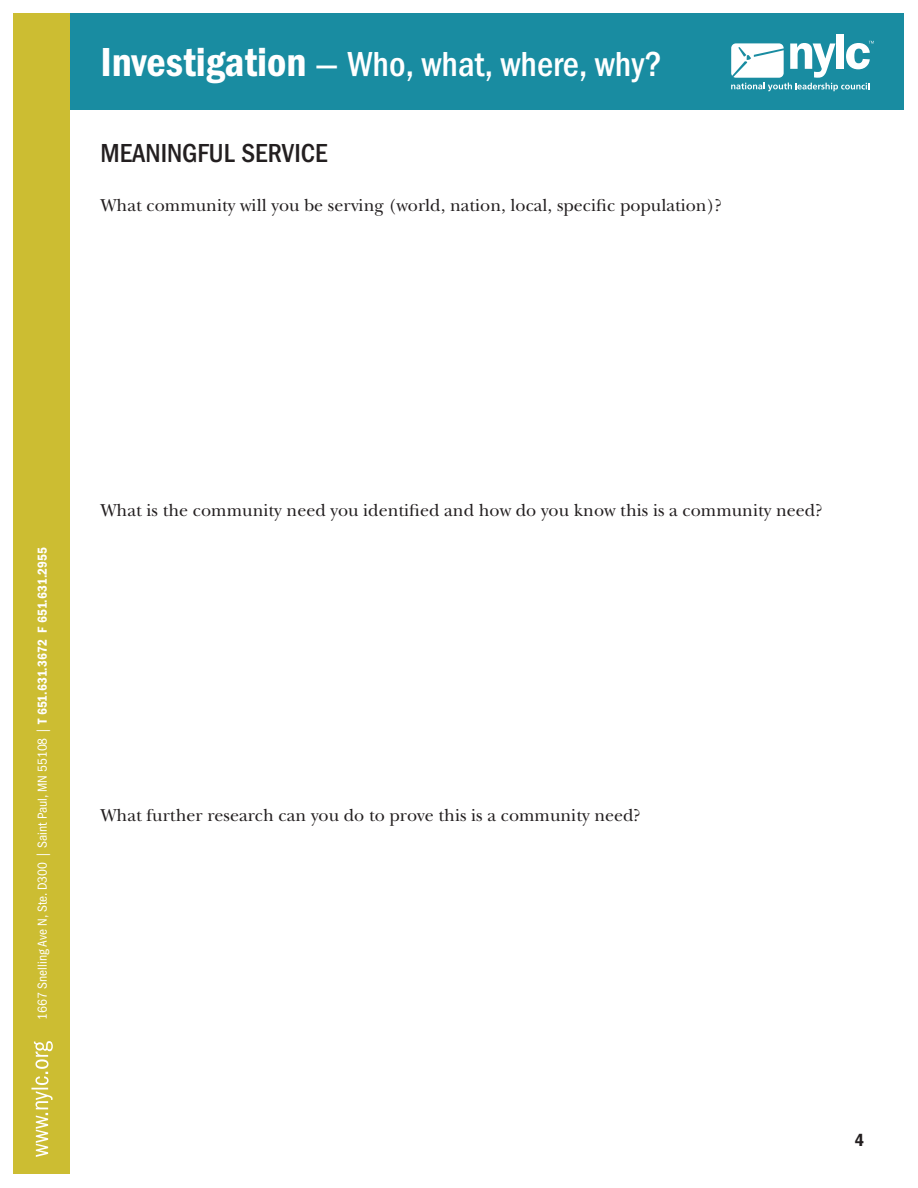
<style>
.page{position:relative;width:918px;height:1188px;background:#fff}
.page>*{position:absolute;margin:0;border:0;box-sizing:border-box;transform-origin:0 0}
.t1{font:500 condensed 36px "ITC Franklin Gothic Std";color:#fff}
.t2{font:500 condensed 27px "ITC Franklin Gothic Std";color:#231f20}
.t3{font:18px "New Baskerville Std";color:#231f20}
.t4{font:18px "ITC Franklin Gothic Std Dm Cd";color:#231f20}
.t5{font:condensed 13.5px "ITC Franklin Gothic Std";color:#fff}
.s1{font-family:"ITC Franklin Gothic Std Dm Cd";font-weight:400;font-stretch:normal;font-size:42px}
.s2{font-family:"ITC Franklin Gothic Std Dm Cd";font-stretch:normal}
</style>
<div class="page">
<div style="left:14px;top:14px;width:890px;height:96px;background:#198ca1"></div>
<div style="left:836px;top:35px;width:8px;height:34px;background:#fff"></div>
<svg style="left:731px;top:41px;width:143px;height:50px"></svg>
<div style="left:14px;top:14px;width:56px;height:1160px;background:#ccbd32"></div>
<svg style="left:31px;top:1041px;width:22px;height:116px"></svg>
<h1 class="t1" style="left:100px;top:43px;width:563px"><span class="s1">Investigation</span> — Who, what, where, why?</h1>
<h2 class="t2" style="left:100px;top:138px;width:229px">MEANINGFUL SERVICE</h2>
<p class="t3" style="left:100px;top:194px;width:623px">What community will you be serving (world, nation, local, specific population)?</p>
<p class="t5" style="left:35px;top:1020px;width:474px;rotate:-90deg">1667 Snelling Ave N, Ste. D300 | Saint Paul, MN 55108 | <span class="s2">T 651.631.3672 F 651.631.2955</span></p>
<p class="t3" style="left:100px;top:500px;width:724px">What is the community need you identified and how do you know this is a community need?</p>
<p class="t3" style="left:100px;top:805px;width:542px">What further research can you do to prove this is a community need?</p>
<p class="t4" style="left:855px;top:1129px;width:11px">4</p>
</div>
